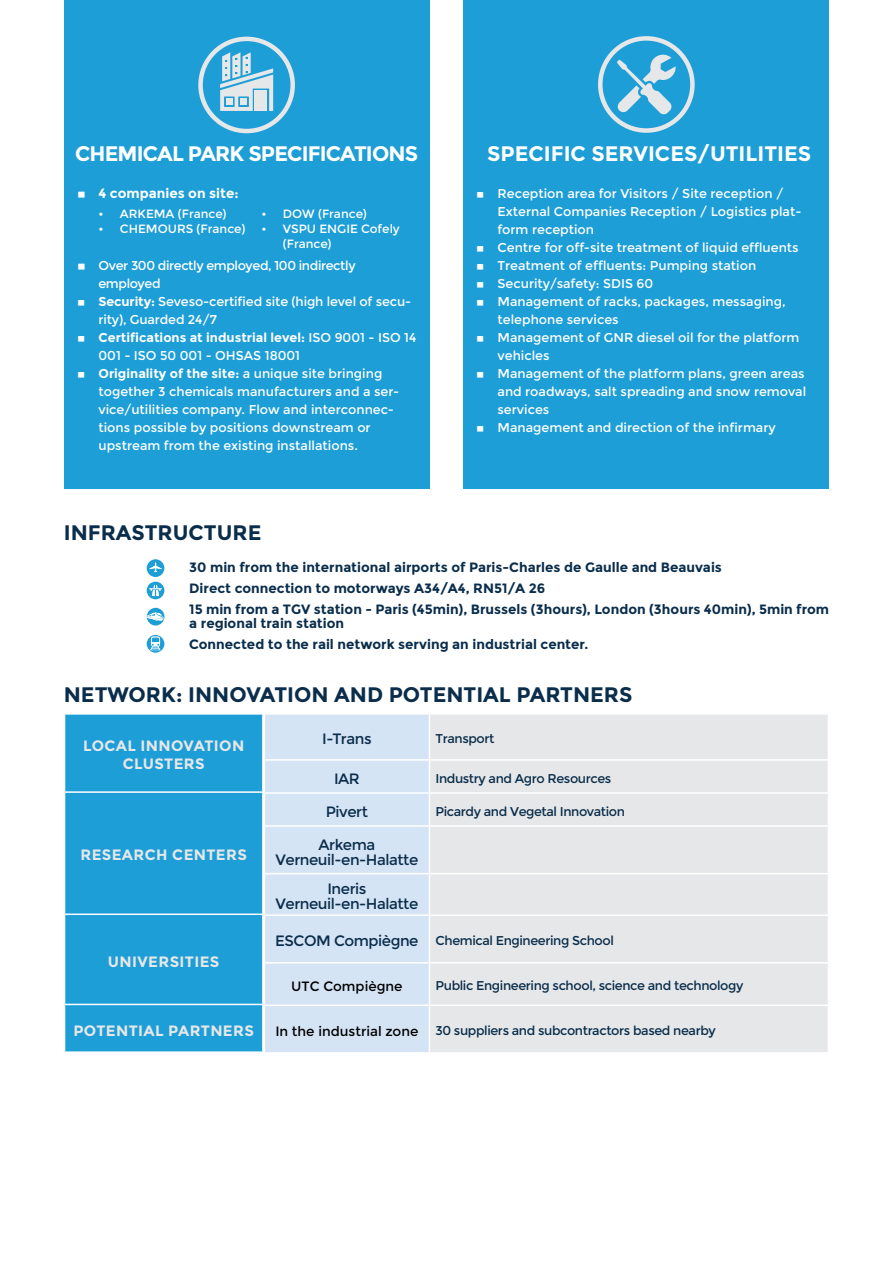
<style>
.page{position:relative;width:893px;height:1263px;background:#fff}
.page>*{position:absolute;margin:0;border:0;box-sizing:border-box;transform-origin:0 0}
.t1{font:700 21px "Montserrat";color:#092d4b}
.t2{font:700 21px "Montserrat";letter-spacing:-.04em;color:#fff}
.t3{font:700 21px "Montserrat";color:#fff}
.t4{font:700 15px/18px "Montserrat";letter-spacing:.025em;color:#e6e7e8;text-align:center}
.t5{font:15px/15px "Montserrat";letter-spacing:-.03em;color:#092d4b;text-align:center}
.t6{font:700 13.5px/21px "Montserrat";color:#092d4b}
.t7{font:13.5px "Montserrat";color:#000}
.t8{font:700 13.5px "Montserrat";color:#fff}
.t9{font:12.75px "Montserrat";color:#fff}
.t10{font:12.75px "Montserrat";letter-spacing:-.03em;color:#092d4b}
.t11{font:700 12.75px "Montserrat";color:#fff}
.t12{font:12.75px "Montserrat";letter-spacing:-.03em;color:#fff}
.t13{font:12px/15px "Montserrat";color:#fff}
.s1{font-weight:400}
.s2{font-size:13.5px}
.s3{font-weight:700}
.s4{font-size:15px}
</style>
<div class="page">
<div style="left:64px;top:0;width:365px;height:488px;background:#1e9ed7"></div>
<div style="left:463px;top:0;width:366px;height:488px;background:#1e9ed7"></div>
<div style="left:265px;top:715px;width:164px;height:337px;background:#d5e4f5"></div>
<div style="left:430px;top:715px;width:398px;height:337px;background:#e6e7e8"></div>
<hr style="left:264px;top:759px;width:165px;height:2px;background:#fff">
<hr style="left:429px;top:759px;width:400px;height:2px;background:#fff">
<hr style="left:264px;top:792px;width:165px;height:2px;background:#fff">
<hr style="left:429px;top:792px;width:400px;height:2px;background:#fff">
<hr style="left:264px;top:825px;width:165px;height:2px;background:#fff">
<hr style="left:429px;top:825px;width:400px;height:2px;background:#fff">
<hr style="left:264px;top:873px;width:165px;height:1px;background:#fff">
<hr style="left:429px;top:873px;width:400px;height:1px;background:#fff">
<hr style="left:264px;top:914px;width:165px;height:2px;background:#fff">
<hr style="left:429px;top:914px;width:400px;height:2px;background:#fff">
<hr style="left:264px;top:962px;width:165px;height:1px;background:#fff">
<hr style="left:429px;top:962px;width:400px;height:1px;background:#fff">
<hr style="left:264px;top:1004px;width:165px;height:2px;background:#fff">
<hr style="left:429px;top:1004px;width:400px;height:2px;background:#fff">
<div style="left:65px;top:715px;width:197px;height:336px;background:#1e9ed7"></div>
<hr style="left:64px;top:791px;width:200px;height:2px;background:#fff">
<hr style="left:64px;top:913px;width:200px;height:2px;background:#fff">
<hr style="left:64px;top:1004px;width:200px;height:1px;background:#fff">
<svg style="left:147px;top:559px;width:17px;height:18px"></svg>
<svg style="left:147px;top:635px;width:17px;height:18px"></svg>
<svg style="left:150px;top:637px;width:10px;height:13px"></svg>
<div style="left:147px;top:582px;width:17px;height:17px;background:#1e9ed7;border-radius:50%"></div>
<svg style="left:149px;top:585px;width:13px;height:11px"></svg>
<svg style="left:600px;top:38px;width:92px;height:93px"></svg>
<div style="left:598px;top:36px;width:97px;height:97px;border:4px solid #e6e7e8;border-radius:50%"></div>
<svg style="left:201px;top:39px;width:92px;height:92px"></svg>
<div style="left:198px;top:37px;width:97px;height:96px;border:4px solid #e6e7e8;border-radius:50%"></div>
<svg style="left:215px;top:49px;width:63px;height:64px"></svg>
<svg style="left:617px;top:54px;width:59px;height:61px"></svg>
<div style="left:147px;top:608px;width:17px;height:17px;background:#1d9dd6;border-radius:50%"></div>
<svg style="left:147px;top:612px;width:17px;height:9px"></svg>
<h1 class="t2" style="left:75px;top:141px;width:345px">CHEMICAL PARK SPECIFICATIONS</h1>
<h1 class="t3" style="left:487px;top:141px;width:325px">SPECIFIC SERVICES/UTILITIES</h1>
<p class="t8" style="left:77px;top:185px;width:163px"><span class="s1">◊</span> 4 companies on site:</p>
<p class="t13" style="left:99px;top:206px;width:129px">• ARKEMA (France)</p>
<p class="t13" style="left:99px;top:221px;width:148px">• CHEMOURS (France)</p>
<p class="t13" style="left:261px;top:206px;width:107px">• DOW (France)</p>
<p class="t13" style="left:283px;top:221px;width:119px;text-indent:-21px">• VSPU ENGIE Cofely (France)</p>
<p class="t12" style="left:77px;top:258px;width:280px"><span class="s2">◊</span> Over 300 directly employed, 100 indirectly</p>
<p class="t12" style="left:98px;top:276px;width:64px">employed</p>
<p class="t9" style="left:77px;top:294px;width:335px">◊ <span class="s3">Security:</span> Seveso-certified site (high level of secu-</p>
<p class="t9" style="left:98px;top:312px;width:120px">rity), Guarded 24/7</p>
<p class="t11" style="left:77px;top:330px;width:341px"><span class="s1">◊</span> Certifications at industrial level: <span class="s1">ISO 9001 - ISO 14</span></p>
<p class="t9" style="left:98px;top:348px;width:203px">001 - ISO 50 001 - OHSAS 18001</p>
<p class="t11" style="left:77px;top:366px;width:307px"><span class="s1">◊</span> Originality of the site: <span class="s1">a unique site bringing</span></p>
<p class="t9" style="left:98px;top:384px;width:302px">together 3 chemicals manufacturers and a ser-</p>
<p class="t9" style="left:98px;top:402px;width:297px">vice/utilities company. Flow and interconnec-</p>
<p class="t9" style="left:98px;top:420px;width:274px">tions possible by positions downstream or</p>
<p class="t9" style="left:98px;top:438px;width:261px">upstream from the existing installations.</p>
<h1 class="t1" style="left:64px;top:520px;width:199px">INFRASTRUCTURE</h1>
<p class="t9" style="left:476px;top:186px;width:309px">◊ Reception area for Visitors / Site reception /</p>
<p class="t9" style="left:497px;top:204px;width:305px">External Companies Reception / Logistics plat-</p>
<p class="t9" style="left:497px;top:222px;width:98px">form reception</p>
<p class="t9" style="left:476px;top:240px;width:324px">◊ Centre for off-site treatment of liquid effluents</p>
<p class="t9" style="left:476px;top:258px;width:282px">◊ Treatment of effluents: Pumping station</p>
<p class="t9" style="left:476px;top:276px;width:178px">◊ Security/safety: SDIS 60</p>
<p class="t9" style="left:476px;top:294px;width:311px">◊ Management of racks, packages, messaging,</p>
<p class="t9" style="left:497px;top:312px;width:123px">telephone services</p>
<p class="t9" style="left:476px;top:330px;width:325px">◊ Management of GNR diesel oil for the platform</p>
<p class="t9" style="left:497px;top:348px;width:54px">vehicles</p>
<p class="t9" style="left:476px;top:366px;width:330px">◊ Management of the platform plans, green areas</p>
<p class="t9" style="left:497px;top:384px;width:310px">and roadways, salt spreading and snow removal</p>
<p class="t9" style="left:497px;top:402px;width:53px">services</p>
<p class="t9" style="left:476px;top:420px;width:301px">◊ Management and direction of the infirmary</p>
<p class="t6" style="left:189px;top:557px;width:641px">30 min from the international airports of Paris-Charles de Gaulle and Beauvais<br>Direct connection to motorways A34/A4, RN51/A 26<br>15 min from a TGV station - Paris (45min), Brussels (3hours), London (3hours 40min), 5min from</p>
<p class="t6" style="left:189px;top:613px;width:401px">a regional train station<br>Connected to the rail network serving an industrial center.</p>
<h1 class="t1" style="left:64px;top:682px;width:570px">NETWORK: INNOVATION AND POTENTIAL PARTNERS</h1>
<p class="t5" style="left:322px;top:731px;width:51px">I-Trans</p>
<p class="t10" style="left:435px;top:731px;width:61px">Transport</p>
<p class="t5" style="left:334px;top:771px;width:27px">IAR</p>
<p class="t10" style="left:435px;top:771px;width:177px">Industry and Agro Resources</p>
<p class="t5" style="left:326px;top:804px;width:44px">Pivert</p>
<p class="t10" style="left:435px;top:804px;width:191px">Picardy and Vegetal Innovation</p>
<p class="t5" style="left:276px;top:837px;width:144px">Arkema<br>Verneuil-en-Halatte</p>
<p class="t5" style="left:276px;top:881px;width:144px">Ineris<br>Verneuil-en-Halatte</p>
<p class="t10" style="left:275px;top:933px;width:340px"><span class="s4">ESCOM Compiègne</span> Chemical Engineering School</p>
<p class="t7" style="left:291px;top:978px;width:113px">UTC Compiègne</p>
<p class="t10" style="left:435px;top:978px;width:309px">Public Engineering school, science and technology</p>
<p class="t7" style="left:275px;top:1023px;width:145px">In the industrial zone</p>
<p class="t10" style="left:435px;top:1023px;width:282px">30 suppliers and subcontractors based nearby</p>
<p class="t4" style="left:83px;top:737px;width:163px">LOCAL INNOVATION<br>CLUSTERS</p>
<p class="t4" style="left:80px;top:846px;width:168px">RESEARCH CENTERS</p>
<p class="t4" style="left:108px;top:952px;width:113px">UNIVERSITIES</p>
<p class="t4" style="left:73px;top:1021px;width:182px">POTENTIAL PARTNERS</p>
</div>
